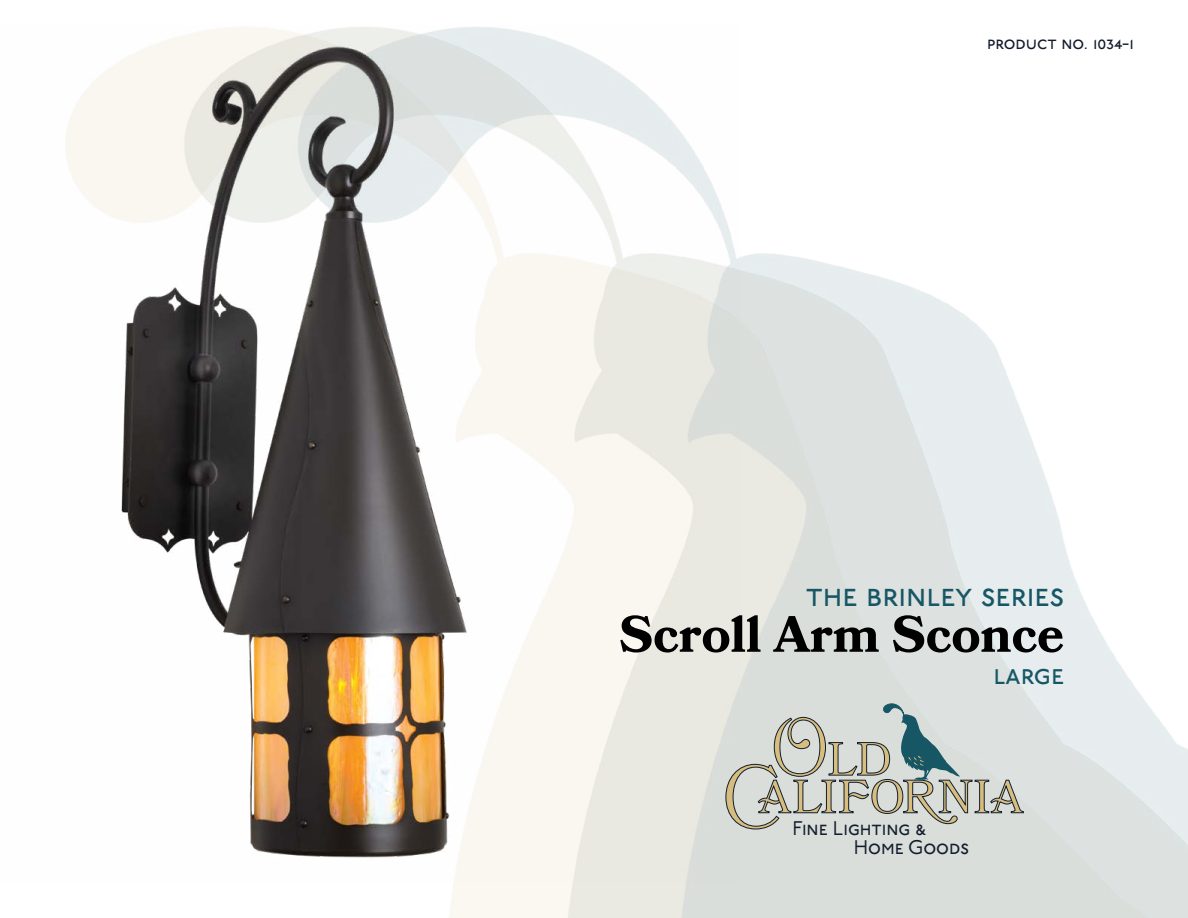
<style>
.page{position:relative;width:1188px;height:918px;background:#fff}
.page>*{position:absolute;margin:0;border:0;box-sizing:border-box;transform-origin:0 0}
.t1{font:700 51px "Bookmania";color:#000}
.t2{font:46.5px "Bookmania";letter-spacing:.025em;color:#d7be7f}
.t3{font:33px "P22 Underground Bk P";color:#175765}
.t4{font:28.5px "P22 Underground Bk P";color:#175765}
.t5{font:19.8px/18.1px "P22 Underground Bk P";color:#131e2d}
.t6{font:18px "P22 Underground Bk P";color:#131a2d}
.s1{font-weight:300;font-size:80.85px}
.s2{font-size:64.95px}
</style>
<div class="page">
<svg style="left:739px;top:702px;width:285px;height:127px;background:#c2cac9"></svg>
<img style="left:65px;top:26px;width:674px;height:856px">
<p class="t6" style="left:987px;top:33px;width:148px">product no. 1034-1</p>
<h3 class="t3" style="left:806px;top:576px;width:260px">the brinley series</h3>
<h1 class="t1" style="left:619px;top:604px;width:447px">Scroll Arm Sconce</h1>
<h3 class="t4" style="left:993px;top:659px;width:72px">large</h3>
<h2 class="t2" style="left:770px;top:732px;width:123px"><span class="s1">O</span>LD</h2>
<h2 class="t2" style="left:723px;top:770px;width:301px"><span class="s2">C</span> ALIFORNIA</h2>
<p class="t5" style="left:854px;top:820px;width:117px;text-indent:-61px">Fine Lighting &amp;<br>Home Goods</p>
</div>
